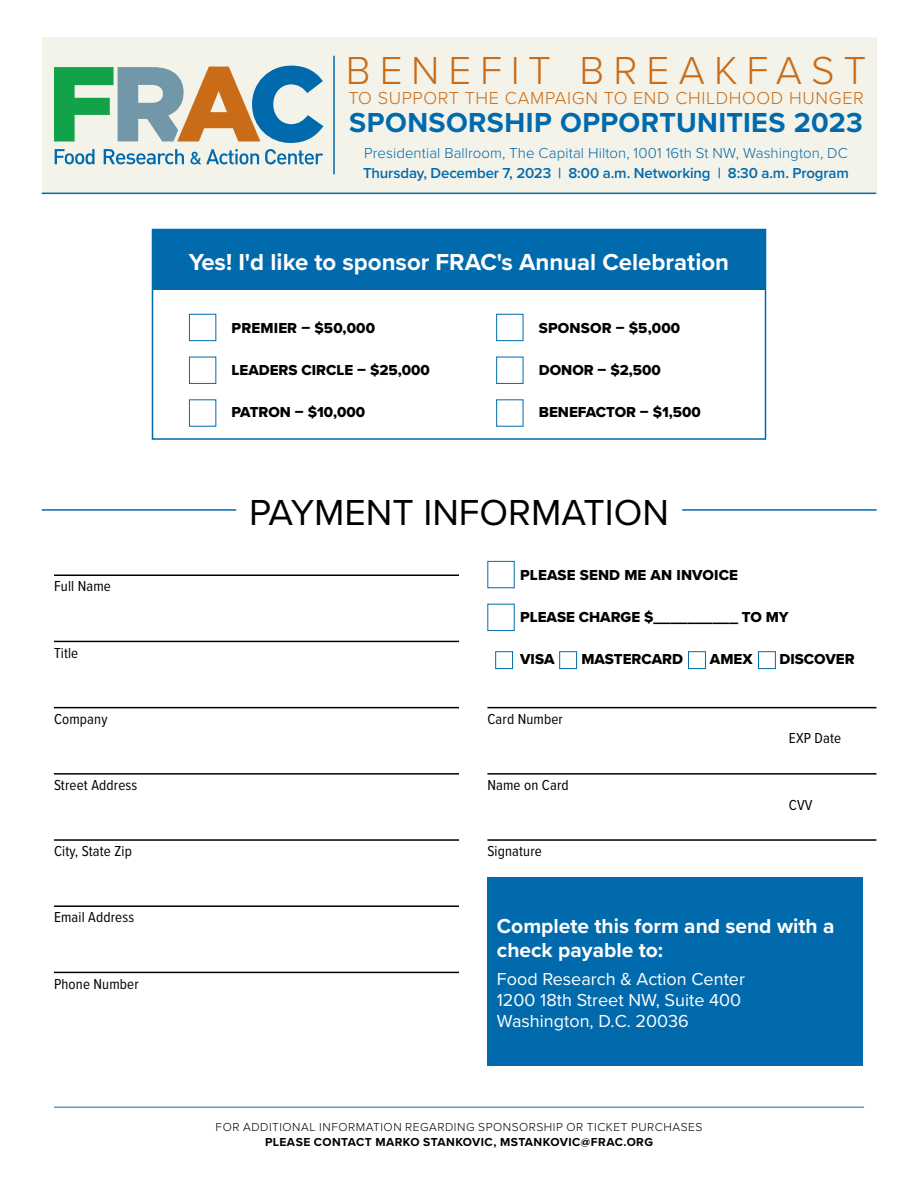
<style>
.page{position:relative;width:918px;height:1188px;background:#fff}
.page>*{position:absolute;margin:0;border:0;box-sizing:border-box;transform-origin:0 0}
.t1{font:300 40.5px "Proxima Nova";letter-spacing:.22em;color:#ca6c17}
.t2{font:37.5px "Proxima Nova";color:#000}
.t3{font:700 28.5px "Proxima Nova";letter-spacing:.015em;color:#006aad}
.t4{font:700 24px "Proxima Nova";color:#fff}
.t5{font:700 21px/24px "Proxima Nova";color:#fff}
.t6{font:18px/21px "Proxima Nova";color:#fff}
.t7{font:300 18px "Proxima Nova";letter-spacing:.035em;color:#ca6c17}
.t8{font:15px "Proxima Nova Extrabld";color:#000}
.t9{font:15px "Proxima Nova Cond";letter-spacing:.01em;color:#000}
.t10{font:300 15px "Proxima Nova";letter-spacing:.005em;color:#006aad}
.t11{font:600 15px "Proxima Nova";letter-spacing:-.01em;color:#006aad}
.t12{font:300 12px "Proxima Nova";letter-spacing:.045em;color:#000}
.t13{font:700 12px "Proxima Nova";letter-spacing:.04em;color:#000}
</style>
<div class="page">
<hr style="left:54px;top:1107px;width:810px;height:1px;background:#006aad">
<div style="left:42px;top:37px;width:834px;height:156px;background:#f4f3ea"></div>
<hr style="left:42px;top:193px;width:834px;height:1px;background:#006aad">
<svg style="left:54px;top:66px;width:269px;height:77px"></svg>
<svg style="left:55px;top:149px;width:40px;height:15px"></svg>
<svg style="left:104px;top:149px;width:80px;height:15px"></svg>
<svg style="left:190px;top:149px;width:69px;height:15px"></svg>
<svg style="left:265px;top:149px;width:58px;height:15px"></svg>
<hr style="left:333px;top:56px;width:2px;height:118px;background:#006aad">
<div style="left:153px;top:230px;width:612px;height:60px;background:#006aad"></div>
<div style="left:152px;top:229px;width:614px;height:211px;border:2px solid #006aad"></div>
<div style="left:189px;top:314px;width:27px;height:27px;border:1px solid #006aad"></div>
<div style="left:189px;top:357px;width:27px;height:27px;border:1px solid #006aad"></div>
<div style="left:496px;top:314px;width:27px;height:27px;border:1px solid #006aad"></div>
<div style="left:496px;top:357px;width:27px;height:27px;border:1px solid #006aad"></div>
<hr style="left:42px;top:509px;width:194px;height:2px;background:#006aad">
<hr style="left:683px;top:509px;width:193px;height:2px;background:#006aad">
<hr style="left:54px;top:574px;width:405px;height:2px;background:#000">
<hr style="left:54px;top:641px;width:405px;height:1px;background:#000">
<hr style="left:54px;top:707px;width:405px;height:1px;background:#000">
<hr style="left:487px;top:707px;width:389px;height:1px;background:#000">
<hr style="left:54px;top:773px;width:405px;height:2px;background:#000">
<hr style="left:487px;top:773px;width:389px;height:2px;background:#000">
<hr style="left:54px;top:839px;width:405px;height:2px;background:#000">
<hr style="left:487px;top:839px;width:389px;height:2px;background:#000">
<hr style="left:54px;top:905px;width:405px;height:2px;background:#000">
<hr style="left:54px;top:972px;width:405px;height:1px;background:#000">
<div style="left:495px;top:651px;width:18px;height:18px;border:1px solid #006aad"></div>
<div style="left:559px;top:651px;width:18px;height:18px;border:1px solid #006aad"></div>
<div style="left:688px;top:651px;width:18px;height:18px;border:1px solid #006aad"></div>
<div style="left:758px;top:651px;width:18px;height:18px;border:1px solid #006aad"></div>
<div style="left:487px;top:878px;width:376px;height:188px;background:#006aad"></div>
<h1 class="t1" style="left:346px;top:40px;width:522px">BENEFIT BREAKFAST</h1>
<p class="t7" style="left:348px;top:84px;width:517px">TO SUPPORT THE CAMPAIGN TO END CHILDHOOD HUNGER</p>
<h3 class="t3" style="left:349px;top:101px;width:515px">SPONSORSHIP OPPORTUNITIES 2023</h3>
<p class="t10" style="left:364px;top:142px;width:485px">Presidential Ballroom, The Capital Hilton, 1001 16th St NW, Washington, DC</p>
<p class="t11" style="left:363px;top:162px;width:487px">Thursday, December 7, 2023 | 8:00 a.m. Networking | 8:30 a.m. Program</p>
<h3 class="t4" style="left:189px;top:244px;width:542px">Yes! I'd like to sponsor FRAC's Annual Celebration</h3>
<p class="t8" style="left:232px;top:316px;width:145px">PREMIER – $50,000</p>
<p class="t8" style="left:232px;top:358px;width:200px">LEADERS CIRCLE – $25,000</p>
<p class="t8" style="left:232px;top:400px;width:135px">PATRON – $10,000</p>
<p class="t8" style="left:539px;top:316px;width:143px">SPONSOR – $5,000</p>
<p class="t8" style="left:539px;top:358px;width:124px">DONOR – $2,500</p>
<p class="t8" style="left:539px;top:400px;width:164px">BENEFACTOR – $1,500</p>
<p class="t9" style="left:54px;top:575px;width:58px">Full Name</p>
<p class="t9" style="left:54px;top:642px;width:26px">Title</p>
<h2 class="t2" style="left:249px;top:484px;width:421px">PAYMENT INFORMATION</h2>
<p class="t8" style="left:520px;top:564px;width:219px">PLEASE SEND ME AN INVOICE</p>
<p class="t8" style="left:520px;top:606px;width:270px">PLEASE CHARGE $__________ TO MY</p>
<p class="t8" style="left:520px;top:648px;width:36px">VISA</p>
<p class="t8" style="left:581px;top:648px;width:103px">MASTERCARD</p>
<p class="t8" style="left:710px;top:648px;width:44px">AMEX</p>
<p class="t8" style="left:779px;top:648px;width:77px">DISCOVER</p>
<p class="t9" style="left:54px;top:708px;width:55px">Company</p>
<p class="t9" style="left:487px;top:708px;width:77px">Card Number</p>
<p class="t9" style="left:54px;top:774px;width:85px">Street Address</p>
<p class="t9" style="left:487px;top:774px;width:83px">Name on Card</p>
<p class="t9" style="left:54px;top:840px;width:80px">City, State Zip</p>
<p class="t9" style="left:487px;top:840px;width:56px">Signature</p>
<p class="t9" style="left:789px;top:727px;width:54px">EXP Date</p>
<p class="t9" style="left:789px;top:793px;width:25px">CVV</p>
<p class="t9" style="left:54px;top:906px;width:82px">Email Address</p>
<p class="t9" style="left:54px;top:973px;width:86px">Phone Number</p>
<h3 class="t5" style="left:497px;top:914px;width:339px">Complete this form and send with a check payable to:</h3>
<p class="t6" style="left:497px;top:968px;width:250px">Food Research &amp; Action Center<br>1200 18th Street NW, Suite 400<br>Washington, D.C. 20036</p>
<p class="t12" style="left:216px;top:1118px;width:488px">FOR ADDITIONAL INFORMATION REGARDING SPONSORSHIP OR TICKET PURCHASES</p>
<p class="t13" style="left:265px;top:1133px;width:390px">PLEASE CONTACT MARKO STANKOVIC, MSTANKOVIC@FRAC.ORG</p>
</div>
